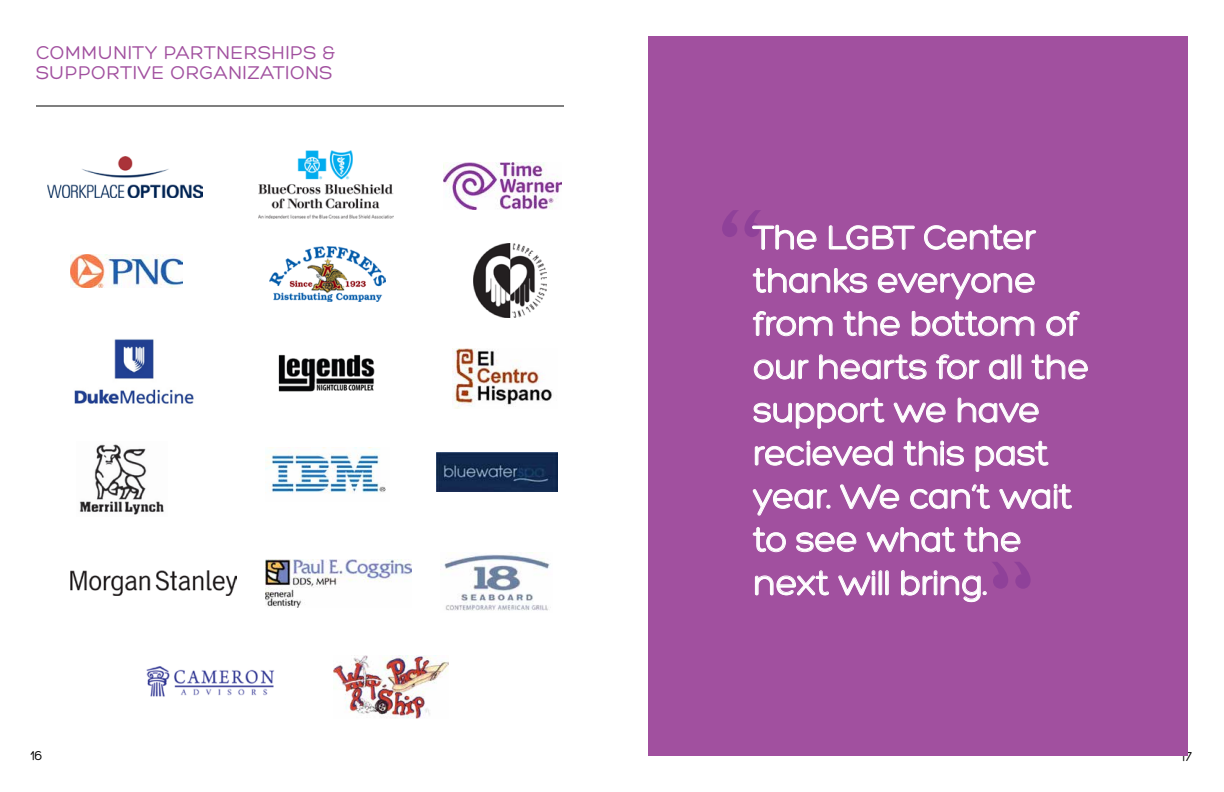
<style>
.page{position:relative;width:1224px;height:792px;background:#fff}
.page>*{position:absolute;margin:0;border:0;box-sizing:border-box;transform-origin:0 0}
.t1{font:36px/43.2px "Hero";letter-spacing:-.02em;color:#fff}
.t2{font:20px "Hero";letter-spacing:.02em;color:#a1509f}
.t3{font:14px "Hero";color:#000}
</style>
<div class="page">
<div style="left:19px;top:736px;width:36px;height:36px;border:1px solid #fff;border-radius:50%"></div>
<div style="left:1169px;top:737px;width:36px;height:36px;border:1px solid #fff;border-radius:50%"></div>
<img style="left:258px;top:150px;width:136px;height:68px">
<img style="left:473px;top:244px;width:74px;height:73px">
<img style="left:278px;top:354px;width:97px;height:38px">
<img style="left:79px;top:444px;width:85px;height:71px">
<img style="left:71px;top:254px;width:111px;height:33px">
<img style="left:270px;top:246px;width:116px;height:55px">
<img style="left:443px;top:162px;width:119px;height:47px">
<img style="left:48px;top:157px;width:155px;height:40px">
<img style="left:444px;top:554px;width:107px;height:57px">
<img style="left:437px;top:452px;width:121px;height:39px">
<img style="left:146px;top:666px;width:128px;height:31px">
<img style="left:74px;top:339px;width:120px;height:65px">
<img style="left:453px;top:349px;width:99px;height:60px">
<img style="left:265px;top:447px;width:121px;height:47px">
<img style="left:71px;top:571px;width:165px;height:25px">
<img style="left:265px;top:559px;width:146px;height:48px">
<img style="left:334px;top:655px;width:115px;height:64px">
<hr style="left:36px;top:106px;width:528px;height:1px;background:#000101">
<div style="left:648px;top:36px;width:540px;height:720px;background:#a1509f"></div>
<svg style="left:752px;top:224px;width:336px;height:379px"></svg>
<p class="t2" style="left:36px;top:43px;width:29px">Community</p>
<p class="t2" style="left:164px;top:43px;width:26px">Partnerships</p>
<p class="t2" style="left:323px;top:43px;width:14px">&amp;</p>
<p class="t2" style="left:36px;top:63px;width:27px">Supportive</p>
<p class="t2" style="left:171px;top:63px;width:28px">Organi</p>
<p class="t2" style="left:247px;top:63px;width:27px">zations</p>
<p class="t1" style="left:753px;top:216px;width:338px">The LGBT Center thanks everyone from the bottom of our hearts for all the support we have recieved this past year. We can’t wait to see what the next will bring.</p>
<p class="t3" style="left:30px;top:748px;width:14px">16</p>
<p class="t3" style="left:1181px;top:749px;width:13px">17</p>
</div>
